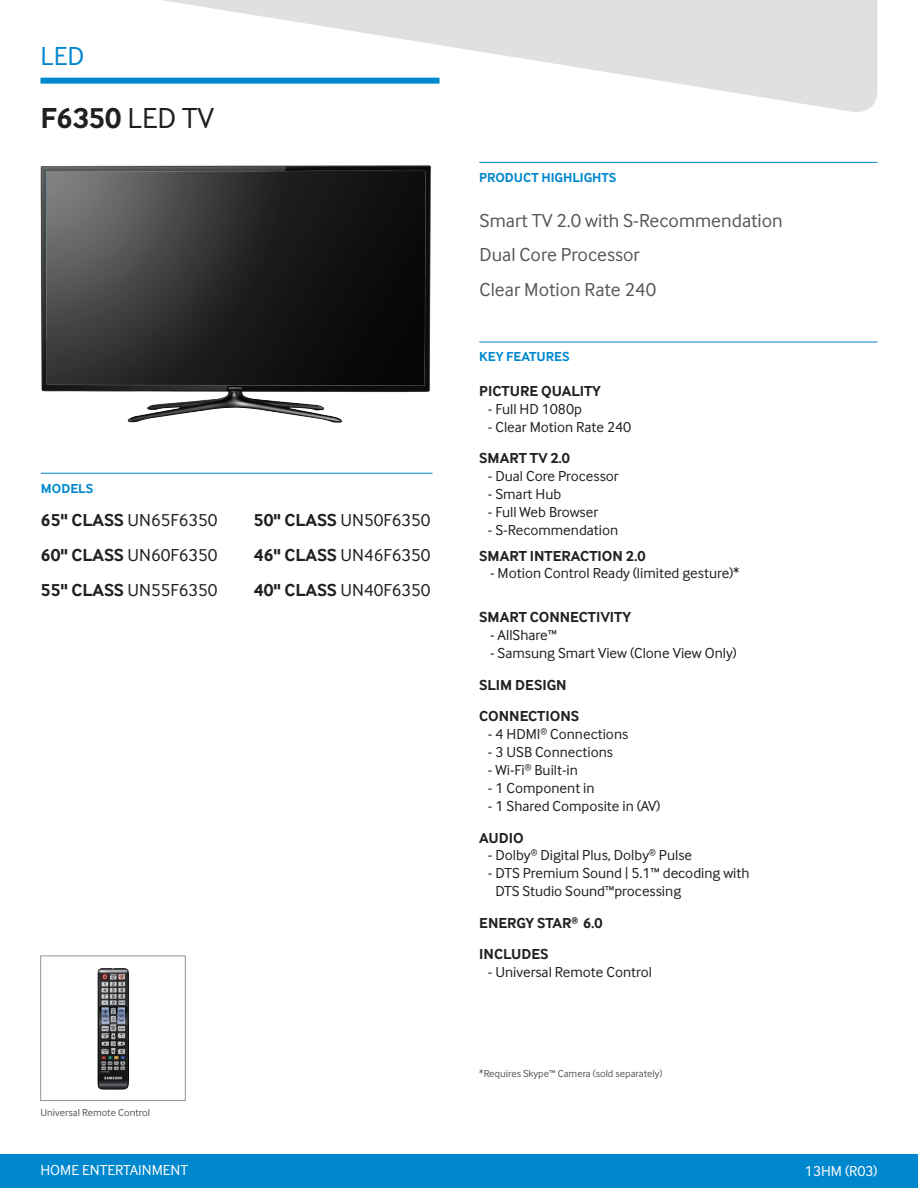
<style>
.page{position:relative;width:918px;height:1188px;background:#fff}
.page>*{position:absolute;margin:0;border:0;box-sizing:border-box;transform-origin:0 0}
.t1{font:700 30px "Inter Face";color:#231f20}
.t2{font:27px "Inter Face";color:#0088ce}
.t3{font:19.5px/34.5px "Inter Face";color:#57585a}
.t4{font:18px/35.1px "Inter Face";color:#231f20;text-align:justify}
.t5{font:15px/18px "Inter Face";color:#231f20}
.t6{font:700 15px/31.5px "Inter Face";color:#231f20}
.t7{font:15px "Inter Face";color:#fff}
.t8{font:700 13.5px "Inter Face";color:#0088ce}
.t9{font:10.5px "Inter Face";color:#57585a}
.s1{font-weight:400}
.s2{font-weight:700}
</style>
<div class="page">
<svg style="left:160px;top:0;width:718px;height:112px;fill:#e0e1df"></svg>
<div style="left:0;top:1154px;width:918px;height:34px;background:#0088ce"></div>
<div style="left:40px;top:78px;width:400px;height:6px;background:#0088ce"></div>
<hr style="left:479px;top:162px;width:399px;height:1px;background:#0088ce">
<img style="left:40px;top:165px;width:391px;height:258px">
<hr style="left:41px;top:473px;width:391px;height:1px;background:#0088ce">
<hr style="left:479px;top:342px;width:399px;height:1px;background:#0088ce">
<img style="left:97px;top:968px;width:32px;height:122px">
<div style="left:40px;top:956px;width:145px;height:145px;border:1px solid #939598"></div>
<h2 class="t2" style="left:40px;top:41px;width:45px">LED</h2>
<h1 class="t1" style="left:40px;top:101px;width:175px">F6350 <span class="s1">LED TV</span></h1>
<p class="t8" style="left:41px;top:480px;width:54px">MODELS</p>
<p class="t4" style="left:41px;top:502px;width:178px"><span class="s2">65" CLASS</span> UN65F6350<br><span class="s2">60" CLASS</span> UN60F6350<br><span class="s2">55" CLASS</span> UN55F6350</p>
<p class="t4" style="left:254px;top:502px;width:178px"><span class="s2">50" CLASS</span> UN50F6350<br><span class="s2">46" CLASS</span> UN46F6350<br><span class="s2">40" CLASS</span> UN40F6350</p>
<p class="t9" style="left:40px;top:1107px;width:111px">Universal Remote Control</p>
<p class="t7" style="left:40px;top:1161px;width:149px">HOME ENTERTAINMENT</p>
<p class="t8" style="left:479px;top:169px;width:139px">PRODUCT HIGHLIGHTS</p>
<h3 class="t3" style="left:480px;top:203px;width:305px">Smart TV 2.0 with S-Recommendation<br>Dual Core Processor<br>Clear Motion Rate 240</h3>
<p class="t8" style="left:479px;top:349px;width:92px">KEY FEATURES</p>
<p class="t6" style="left:479px;top:375px;width:123px">PICTURE QUALITY</p>
<p class="t5" style="left:488px;top:400px;width:96px">- Full HD 1080p</p>
<p class="t5" style="left:488px;top:418px;width:145px">- Clear Motion Rate 240</p>
<p class="t6" style="left:479px;top:443px;width:92px">SMART TV 2.0</p>
<p class="t5" style="left:488px;top:467px;width:132px">- Dual Core Processor</p>
<p class="t5" style="left:488px;top:485px;width:75px">- Smart Hub</p>
<p class="t5" style="left:488px;top:503px;width:112px">- Full Web Browser</p>
<p class="t5" style="left:488px;top:521px;width:132px">- S-Recommendation</p>
<p class="t6" style="left:479px;top:540px;width:19px">SMART</p>
<p class="t6" style="left:530px;top:540px;width:24px">INTERACTI</p>
<p class="t6" style="left:602px;top:540px;width:45px">ON 2.0</p>
<p class="t5" style="left:490px;top:564px;width:251px">- Motion Control Ready (limited gesture)*</p>
<p class="t6" style="left:479px;top:602px;width:71px">SMART CONN</p>
<p class="t6" style="left:570px;top:602px;width:62px">ECTIVITY</p>
<p class="t5" style="left:490px;top:626px;width:69px">- AllShare™</p>
<p class="t5" style="left:490px;top:644px;width:248px">- Samsung Smart View (Clone View Only)</p>
<p class="t6" style="left:479px;top:669px;width:17px">SLIM</p>
<p class="t6" style="left:515px;top:669px;width:53px">DESIGN</p>
<p class="t6" style="left:479px;top:701px;width:20px">CONN</p>
<p class="t6" style="left:520px;top:701px;width:61px">ECTIONS</p>
<p class="t5" style="left:488px;top:725px;width:142px">- 4 HDMI<sup>®</sup> Connections</p>
<p class="t5" style="left:488px;top:743px;width:127px">- 3 USB Connections</p>
<p class="t5" style="left:488px;top:761px;width:92px">- Wi-Fi<sup>®</sup> Built-in</p>
<p class="t5" style="left:488px;top:779px;width:108px">- 1 Component in</p>
<p class="t5" style="left:488px;top:797px;width:174px">- 1 Shared Composite in (AV)</p>
<p class="t6" style="left:479px;top:822px;width:45px">AUDIO</p>
<p class="t5" style="left:488px;top:846px;width:206px">- Dolby<sup>®</sup> Digital Plus, Dolby<sup>®</sup> Pulse</p>
<p class="t5" style="left:495px;top:864px;width:256px;text-indent:-8px">- DTS Premium Sound | 5.1™ decoding with<br>DTS Studio Sound™processing</p>
<p class="t6" style="left:479px;top:907px;width:125px">ENERGY STAR<sup>®</sup> 6.0<br>INCLUDES</p>
<p class="t5" style="left:488px;top:963px;width:166px">- Universal Remote Control</p>
<p class="t9" style="left:479px;top:1068px;width:185px">*Requires Skype™ Camera (sold separately)</p>
<p class="t7" style="left:805px;top:1163px;width:74px">13HM (R03)</p>
</div>
